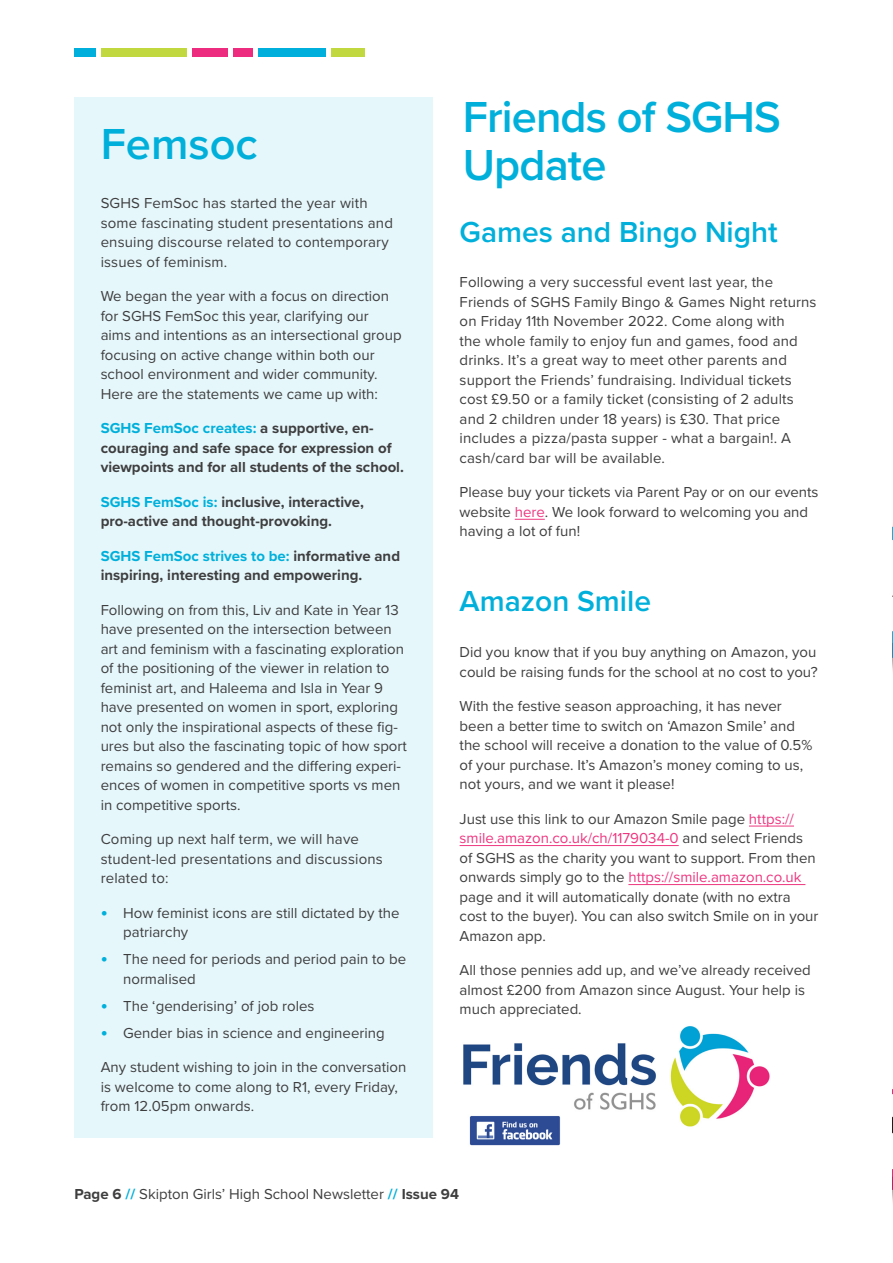
<style>
.page{position:relative;width:893px;height:1263px;background:#fff}
.page>*{position:absolute;margin:0;border:0;box-sizing:border-box;transform-origin:0 0}
.Heading_1{font:600 45px/48px "Proxima Nova";letter-spacing:-.02em;color:#00b0db}
.Heading_2{font:600 30px "Proxima Nova";color:#00b0db}
.t1{font:15px/19.5px "Proxima Nova";color:#3e3e3f}
.t2{font:700 15px/19.5px "Proxima Nova";color:#3e3e3f}
.s1{color:#00b0db}
.s2{font-weight:700;font-size:19.5px;color:#00b0db}
.s3{color:#ee3780}
.s4{font-weight:700}
.s5{font-weight:700;color:#00b0db}
</style>
<div class="page">
<div style="left:101px;top:49px;width:86px;height:8px;background:#c2d83f"></div>
<div style="left:233px;top:49px;width:19px;height:8px;background:#ee2c7f"></div>
<div style="left:331px;top:49px;width:33px;height:8px;background:#c2d83f"></div>
<div style="left:258px;top:49px;width:67px;height:8px;background:#00afdc"></div>
<div style="left:192px;top:49px;width:36px;height:8px;background:#ee2c7f"></div>
<div style="left:74px;top:49px;width:22px;height:8px;background:#00afdc"></div>
<hr style="left:515px;top:519px;width:30px;height:1px;background:#ee3780">
<hr style="left:749px;top:826px;width:45px;height:1px;background:#ee3780">
<hr style="left:460px;top:845px;width:219px;height:1px;background:#ee3780">
<hr style="left:628px;top:884px;width:177px;height:1px;background:#ee3780">
<img style="left:463px;top:1026px;width:307px;height:120px">
<svg style="left:892px;top:526px;width:1px;height:677px"></svg>
<div style="left:74px;top:97px;width:359px;height:1040px;background:#e6f7fb"></div>
<p class="Heading_1" style="left:101px;top:118px;width:159px">Femsoc</p>
<p class="t1" style="left:101px;top:193px;width:294px">SGHS FemSoc has started the year with some fascinating student presentations and ensuing discourse related to contemporary issues of feminism.</p>
<p class="t1" style="left:101px;top:286px;width:303px">We began the year with a focus on direction for SGHS FemSoc this year, clarifying our aims and intentions as an intersectional group focusing on active change within both our school environment and wider community.<br>Here are the statements we came up with:</p>
<p class="t2" style="left:101px;top:418px;width:305px"><span class="s1">SGHS FemSoc creates:</span> a supportive, en&shy;couraging and safe space for expression of viewpoints and for all students of the school.</p>
<p class="t2" style="left:101px;top:491px;width:265px"><span class="s1">SGHS FemSoc is:</span> inclusive, interactive, pro-active and thought-provoking.</p>
<p class="t2" style="left:101px;top:545px;width:301px"><span class="s1">SGHS FemSoc strives to be:</span> informative and inspiring, interesting and empowering.</p>
<p class="t1" style="left:101px;top:599px;width:308px">Following on from this, Liv and Kate in Year 13 have presented on the intersection between art and feminism with a fascinating exploration of the positioning of the viewer in relation to feminist art, and Haleema and Isla in Year 9 have presented on women in sport, exploring not only the inspirational aspects of these fig&shy;ures but also the fascinating topic of how sport remains so gendered and the differing experi&shy;ences of women in competitive sports vs men in competitive sports.</p>
<p class="t1" style="left:101px;top:829px;width:284px">Coming up next half term, we will have student-led presentations and discussions related to:</p>
<p class="t1" style="left:123px;top:902px;width:278px;text-indent:-22px"><span class="s2">•</span> How feminist icons are still dictated by the patriarchy</p>
<p class="t1" style="left:123px;top:949px;width:284px;text-indent:-22px"><span class="s2">•</span> The need for periods and period pain to be normalised</p>
<p class="t1" style="left:101px;top:995px;width:215px"><span class="s2">•</span> The ‘genderising’ of job roles</p>
<p class="t1" style="left:101px;top:1022px;width:285px"><span class="s2">•</span> Gender bias in science and engineering</p>
<p class="t1" style="left:101px;top:1057px;width:307px">Any student wishing to join in the conversation is welcome to come along to R1, every Friday, from 12.05pm onwards.</p>
<p class="Heading_1" style="left:463px;top:92px;width:320px">Friends of SGHS<br>Update</p>
<p class="Heading_2" style="left:460px;top:209px;width:320px">Games and Bingo Night</p>
<p class="t1" style="left:460px;top:272px;width:358px">Following a very successful event last year, the Friends of SGHS Family Bingo &amp; Games Night returns on Friday 11th November 2022. Come along with<br>the whole family to enjoy fun and games, food and drinks. It’s a great way to meet other parents and support the Friends’ fundraising. Individual tickets cost £9.50 or a family ticket (consisting of 2 adults and 2 children under 18 years) is £30. That price includes a pizza/pasta supper - what a bargain!. A cash/card bar will be available.</p>
<p class="t1" style="left:460px;top:482px;width:360px">Please buy your tickets via Parent Pay or on our events website <span class="s3">here</span>. We look forward to welcoming you and having a lot of fun!</p>
<p class="Heading_2" style="left:460px;top:579px;width:193px">Amazon Smile</p>
<p class="t1" style="left:460px;top:642px;width:360px">Did you know that if you buy anything on Amazon, you could be raising funds for the school at no cost to you?</p>
<p class="t1" style="left:460px;top:696px;width:354px">With the festive season approaching, it has never been a better time to switch on ‘Amazon Smile’ and the school will receive a donation to the value of 0.5% of your purchase. It’s Amazon’s money coming to us, not yours, and we want it please!</p>
<p class="t1" style="left:460px;top:808px;width:360px">Just use this link to our Amazon Smile page <span class="s3">https:// smile.amazon.co.uk/ch/1179034-0</span> and select Friends of SGHS as the charity you want to support. From then onwards simply go to the <span class="s3">https://smile.amazon.co.uk </span>page and it will automatically donate (with no extra cost to the buyer). You can also switch Smile on in your Amazon app.</p>
<p class="t1" style="left:460px;top:960px;width:353px">All those pennies add up, and we’ve already received almost £200 from Amazon since August. Your help is much appreciated.</p>
<p class="t1" style="left:74px;top:1184px;width:386px"><span class="s4">Page 6</span> <span class="s5">//</span> Skipton Girls’ High School Newsletter <span class="s5">//</span> <span class="s4">Issue 94</span></p>
</div>
